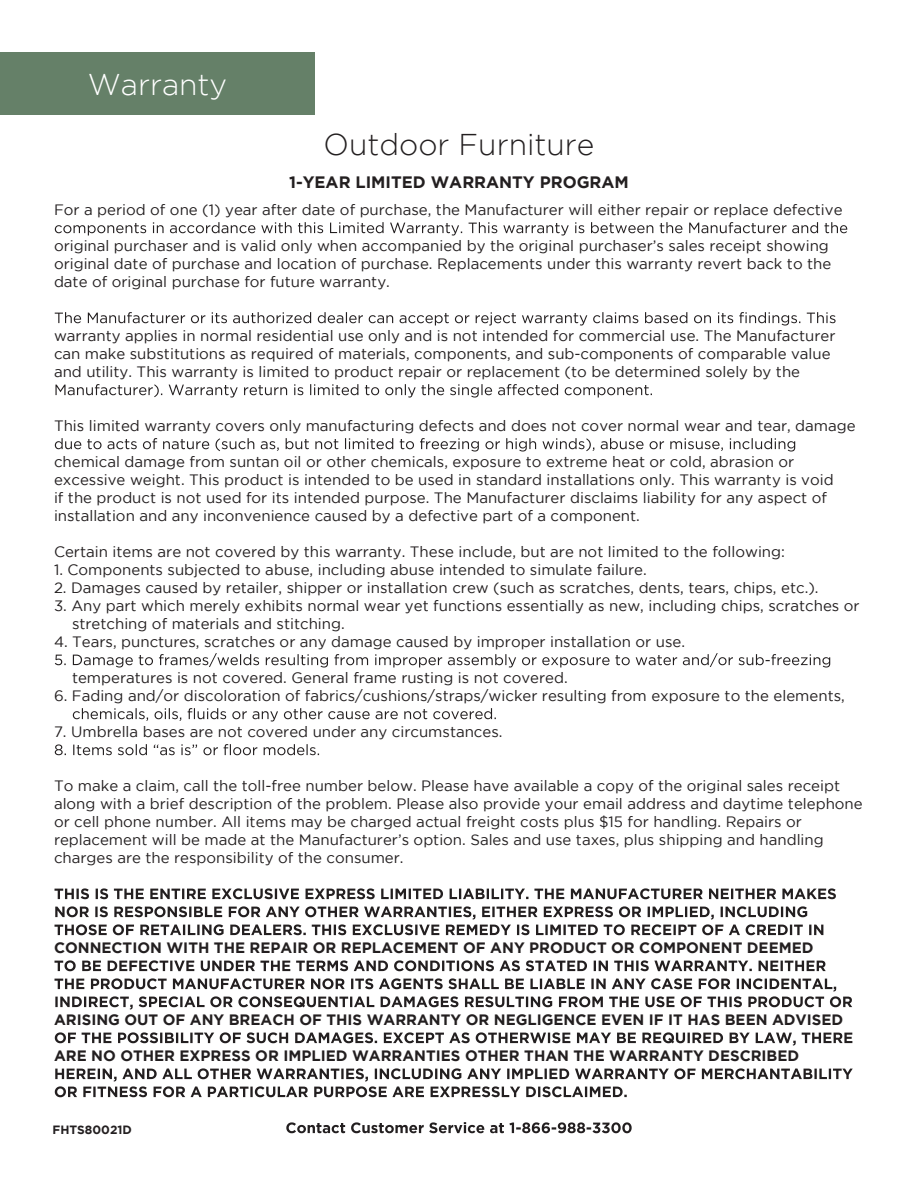
<style>
.page{position:relative;width:918px;height:1188px;background:#fff}
.page>*{position:absolute;margin:0;border:0;box-sizing:border-box;transform-origin:0 0}
.t1{font:300 30px "Gotham";color:#231f20}
.t2{font:300 30px "Gotham";color:#fff}
.t3{font:700 16.5px "Gotham";color:#231f20}
.t4{font:15px/18px "Gotham";color:#231f20}
.t5{font:700 15px "Gotham";color:#231f20}
.t6{font:700 12px "Gotham";color:#231f20}
</style>
<div class="page">
<div style="left:0;top:53px;width:315px;height:62px;background:#658068"></div>
<svg style="left:55px;top:222px;width:763px;height:14px"></svg>
<svg style="left:824px;top:222px;width:23px;height:11px"></svg>
<svg style="left:55px;top:312px;width:781px;height:14px"></svg>
<svg style="left:55px;top:384px;width:597px;height:14px"></svg>
<svg style="left:55px;top:438px;width:740px;height:14px"></svg>
<svg style="left:55px;top:653px;width:775px;height:15px"></svg>
<svg style="left:73px;top:708px;width:423px;height:14px"></svg>
<svg style="left:55px;top:744px;width:264px;height:11px"></svg>
<svg style="left:55px;top:888px;width:781px;height:11px"></svg>
<svg style="left:55px;top:906px;width:768px;height:29px"></svg>
<svg style="left:55px;top:960px;width:771px;height:11px"></svg>
<svg style="left:55px;top:978px;width:797px;height:32px"></svg>
<svg style="left:55px;top:1032px;width:797px;height:14px"></svg>
<svg style="left:55px;top:1068px;width:798px;height:29px"></svg>
<svg style="left:286px;top:1122px;width:346px;height:11px"></svg>
<h1 class="t2" style="left:88px;top:68px;width:141px">Warranty</h1>
<h1 class="t1" style="left:324px;top:128px;width:272px">Outdoor Furniture</h1>
<p class="t3" style="left:289px;top:173px;width:341px">1-YEAR LIMITED WARRANTY PROGRAM</p>
<p class="t4" style="left:54px;top:201px;width:790px">For a period of one (1) year after date of purchase, the Manufacturer will either repair or replace defective</p>
<p class="t4" style="left:54px;top:237px;width:779px">original purchaser and is valid only when accompanied by the original purchaser’s sales receipt showing original date of purchase and location of purchase. Replacements under this warranty revert back to the date of original purchase for future warranty.</p>
<p class="t4" style="left:54px;top:327px;width:783px">warranty applies in normal residential use only and is not intended for commercial use. The Manufacturer can make substitutions as required of materials, components, and sub-components of comparable value and utility. This warranty is limited to product repair or replacement (to be determined solely by the</p>
<p class="t4" style="left:54px;top:417px;width:803px">This limited warranty covers only manufacturing defects and does not cover normal wear and tear, damage</p>
<p class="t4" style="left:54px;top:453px;width:781px">chemical damage from suntan oil or other chemicals, exposure to extreme heat or cold, abrasion or excessive weight. This product is intended to be used in standard installations only. This warranty is void if the product is not used for its intended purpose. The Manufacturer disclaims liability for any aspect of installation and any inconvenience caused by a defective part of a component.</p>
<p class="t4" style="left:54px;top:543px;width:732px">Certain items are not covered by this warranty. These include, but are not limited to the following:</p>
<p class="t4" style="left:54px;top:561px;width:594px">1. Components subjected to abuse, including abuse intended to simulate failure.</p>
<p class="t4" style="left:54px;top:579px;width:766px">2. Damages caused by retailer, shipper or installation crew (such as scratches, dents, tears, chips, etc.).</p>
<p class="t4" style="left:72px;top:597px;width:789px;text-indent:-18px">3. Any part which merely exhibits normal wear yet functions essentially as new, including chips, scratches or stretching of materials and stitching.</p>
<p class="t4" style="left:54px;top:633px;width:633px">4. Tears, punctures, scratches or any damage caused by improper installation or use.</p>
<p class="t4" style="left:72px;top:669px;width:497px">temperatures is not covered. General frame rusting is not covered.</p>
<p class="t4" style="left:54px;top:687px;width:792px">6. Fading and/or discoloration of fabrics/cushions/straps/wicker resulting from exposure to the elements,</p>
<p class="t4" style="left:54px;top:723px;width:450px">7. Umbrella bases are not covered under any circumstances.</p>
<p class="t4" style="left:54px;top:777px;width:810px">To make a claim, call the toll-free number below. Please have available a copy of the original sales receipt along with a brief description of the problem. Please also provide your email address and daytime telephone or cell phone number. All items may be charged actual freight costs plus $15 for handling. Repairs or replacement will be made at the Manufacturer’s option. Sales and use taxes, plus shipping and handling charges are the responsibility of the consumer.</p>
<p class="t5" style="left:54px;top:939px;width:761px">CONNECTION WITH THE REPAIR OR REPLACEMENT OF ANY PRODUCT OR COMPONENT DEEMED</p>
<p class="t5" style="left:54px;top:1011px;width:791px">ARISING OUT OF ANY BREACH OF THIS WARRANTY OR NEGLIGENCE EVEN IF IT HAS BEEN ADVISED</p>
<p class="t5" style="left:54px;top:1047px;width:747px">ARE NO OTHER EXPRESS OR IMPLIED WARRANTIES OTHER THAN THE WARRANTY DESCRIBED</p>
<p class="t6" style="left:52px;top:1123px;width:81px">FHTS80021D</p>
</div>
